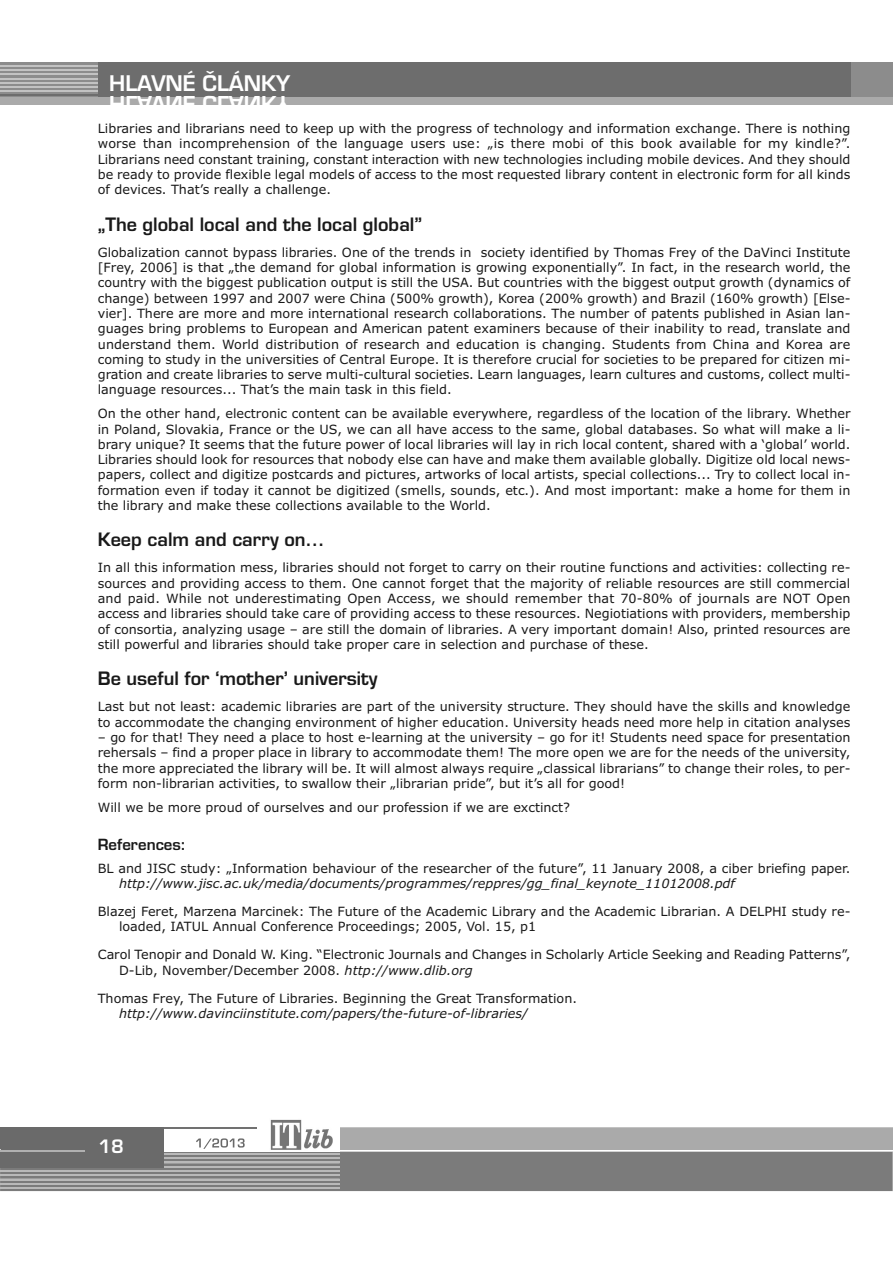
<style>
.page{position:relative;width:893px;height:1263px;background:#fff}
.page>*{position:absolute;margin:0;border:0;box-sizing:border-box;transform-origin:0 0}
.t1{font:21px "Euromode CE Bold";color:#fff}
.t2{font:18px "Euromode CE Bold";color:#191919}
.t3{font:18px "Euromode CE Bold";color:#fff}
.t4{font:15px "Euromode CE Bold";color:#191919}
.t5{font:12.75px/15.3px "Verdana";color:#191919;text-align:justify}
.t6{font:italic 12.75px "Verdana";color:#191919}
.s1{font-style:italic}
</style>
<div class="page">
<div style="left:0;top:62px;width:893px;height:43px;background:#aaa"></div>
<div style="left:0;top:62px;width:893px;height:34px;background:#8c8c8c"></div>
<div style="left:98px;top:62px;width:752px;height:34px;background:#6d6d6d"></div>
<hr style="left:0;top:95px;width:98px;height:1px;background:#6d6d6d">
<hr style="left:0;top:91px;width:98px;height:1px;background:#c2c2c2">
<hr style="left:0;top:86px;width:98px;height:2px;background:#c2c2c2">
<hr style="left:0;top:82px;width:98px;height:2px;background:#c2c2c2">
<hr style="left:0;top:78px;width:98px;height:1px;background:#c2c2c2">
<hr style="left:0;top:74px;width:98px;height:1px;background:#c2c2c2">
<hr style="left:0;top:69px;width:98px;height:2px;background:#c2c2c2">
<hr style="left:0;top:65px;width:98px;height:2px;background:#c2c2c2">
<svg style="left:340px;top:1127px;width:553px;height:64px;background:#acacac"></svg>
<hr style="left:0;top:1150px;width:893px;height:1px;background:#fff">
<hr style="left:164px;top:1127px;width:93px;height:2px;background:#717171">
<img style="left:270px;top:1119px;width:62px;height:19px">
<svg style="left:0;top:1138px;width:892px;height:53px;background:#8e8e8e"></svg>
<hr style="left:0;top:1187px;width:340px;height:2px;background:#b9b9b9">
<hr style="left:0;top:1183px;width:340px;height:1px;background:#b9b9b9">
<hr style="left:0;top:1179px;width:340px;height:1px;background:#b9b9b9">
<hr style="left:0;top:1174px;width:340px;height:2px;background:#b9b9b9">
<hr style="left:0;top:1170px;width:340px;height:2px;background:#b9b9b9">
<hr style="left:0;top:1166px;width:340px;height:1px;background:#b9b9b9">
<hr style="left:0;top:1162px;width:340px;height:1px;background:#b9b9b9">
<hr style="left:0;top:1157px;width:340px;height:2px;background:#b9b9b9">
<hr style="left:0;top:1153px;width:340px;height:2px;background:#b9b9b9">
<div style="left:0;top:1127px;width:164px;height:41px;background:#6a6a6a"></div>
<hr style="left:0;top:1150px;width:84px;height:1px;background:#b0b0b0">
<h1 class="t1" style="left:109px;top:73px;width:182px">HHLLAAVVNNÉÉ ČČLLÁÁNNKKYY</h1>
<p class="t5" style="left:98px;top:121px;width:754px">Libraries and librarians need to keep up with the progress of technology and information exchange. There is nothing worse than incomprehension of the language users use: „is there mobi of this book available for my kindle?”.<br>Librarians need constant training, constant interaction with new technologies including mobile devices. And they should be ready to provide flexible legal models of access to the most requested library content in electronic form for all kinds of devices. That’s really a challenge.</p>
<h2 class="t2" style="left:98px;top:213px;width:326px">„The global local and the local global”</h2>
<p class="t5" style="left:98px;top:245px;width:754px">Globalization cannot bypass libraries. One of the trends in society identified by Thomas Frey of the DaVinci Institute [Frey, 2006] is that „the demand for global information is growing exponentially”. In fact, in the research world, the country with the biggest publication output is still the USA. But countries with the biggest output growth (dynamics of change) between 1997 and 2007 were China (500% growth), Korea (200% growth) and Brazil (160% growth) [Else&shy;vier]. There are more and more international research collaborations. The number of patents published in Asian lan&shy;guages bring problems to European and American patent examiners because of their inability to read, translate and understand them. World distribution of research and education is changing. Students from China and Korea are coming to study in the universities of Central Europe. It is therefore crucial for societies to be prepared for citizen mi&shy;gration and create libraries to serve multi-cultural societies. Learn languages, learn cultures and customs, collect multi&shy;language resources... That’s the main task in this field.</p>
<p class="t5" style="left:98px;top:406px;width:754px">On the other hand, electronic content can be available everywhere, regardless of the location of the library. Whether in Poland, Slovakia, France or the US, we can all have access to the same, global databases. So what will make a li&shy;brary unique? It seems that the future power of local libraries will lay in rich local content, shared with a ‘global’ world.<br>Libraries should look for resources that nobody else can have and make them available globally. Digitize old local news&shy;papers, collect and digitize postcards and pictures, artworks of local artists, special collections... Try to collect local in&shy;formation even if today it cannot be digitized (smells, sounds, etc.). And most important: make a home for them in the library and make these collections available to the World.</p>
<h2 class="t2" style="left:98px;top:529px;width:228px">Keep calm and carry on...</h2>
<p class="t5" style="left:98px;top:560px;width:754px">In all this information mess, libraries should not forget to carry on their routine functions and activities: collecting re&shy;sources and providing access to them. One cannot forget that the majority of reliable resources are still commercial and paid. While not underestimating Open Access, we should remember that 70-80% of journals are NOT Open access and libraries should take care of providing access to these resources. Negiotiations with providers, membership of consortia, analyzing usage – are still the domain of libraries. A very important domain! Also, printed resources are still powerful and libraries should take proper care in selection and purchase of these.</p>
<h2 class="t2" style="left:98px;top:668px;width:281px">Be useful for ‘mother’ university</h2>
<p class="t5" style="left:98px;top:699px;width:754px">Last but not least: academic libraries are part of the university structure. They should have the skills and knowledge to accommodate the changing environment of higher education. University heads need more help in citation analyses</p>
<p class="t5" style="left:98px;top:730px;width:754px">– go for that! They need a place to host e-learning at the university – go for it! Students need space for presentation rehersals – find a proper place in library to accommodate them! The more open we are for the needs of the university, the more appreciated the library will be. It will almost always require „classical librarians” to change their roles, to per&shy;form non-librarian activities, to swallow their „librarian pride”, but it’s all for good!</p>
<p class="t5" style="left:98px;top:800px;width:474px">Will we be more proud of ourselves and our profession if we are exctinct?</p>
<p class="t4" style="left:98px;top:835px;width:90px">References:</p>
<p class="t5" style="left:98px;top:860px;width:754px">BL and JISC study: „Information behaviour of the researcher of the future”, 11 January 2008, a ciber briefing paper.</p>
<p class="t6" style="left:119px;top:876px;width:617px">http://www.jisc.ac.uk/media/documents/programmes/reppres/gg_final_keynote_11012008.pdf</p>
<p class="t5" style="left:119px;top:904px;width:733px;text-indent:-21px">Blazej Feret, Marzena Marcinek: The Future of the Academic Library and the Academic Librarian. A DELPHI study re&shy;loaded, IATUL Annual Conference Proceedings; 2005, Vol. 15, p1</p>
<p class="t5" style="left:119px;top:947px;width:733px;text-indent:-21px">Carol Tenopir and Donald W. King. “Electronic Journals and Changes in Scholarly Article Seeking and Reading Patterns”,<br>D-Lib, November/December 2008. <span class="s1">http://www.dlib.org</span></p>
<p class="t5" style="left:98px;top:991px;width:481px">Thomas Frey, The Future of Libraries. Beginning the Great Transformation.</p>
<p class="t6" style="left:119px;top:1006px;width:410px">http://www.davinciinstitute.com/papers/the-future-of-libraries/</p>
<h2 class="t3" style="left:98px;top:1135px;width:27px">18</h2>
</div>
